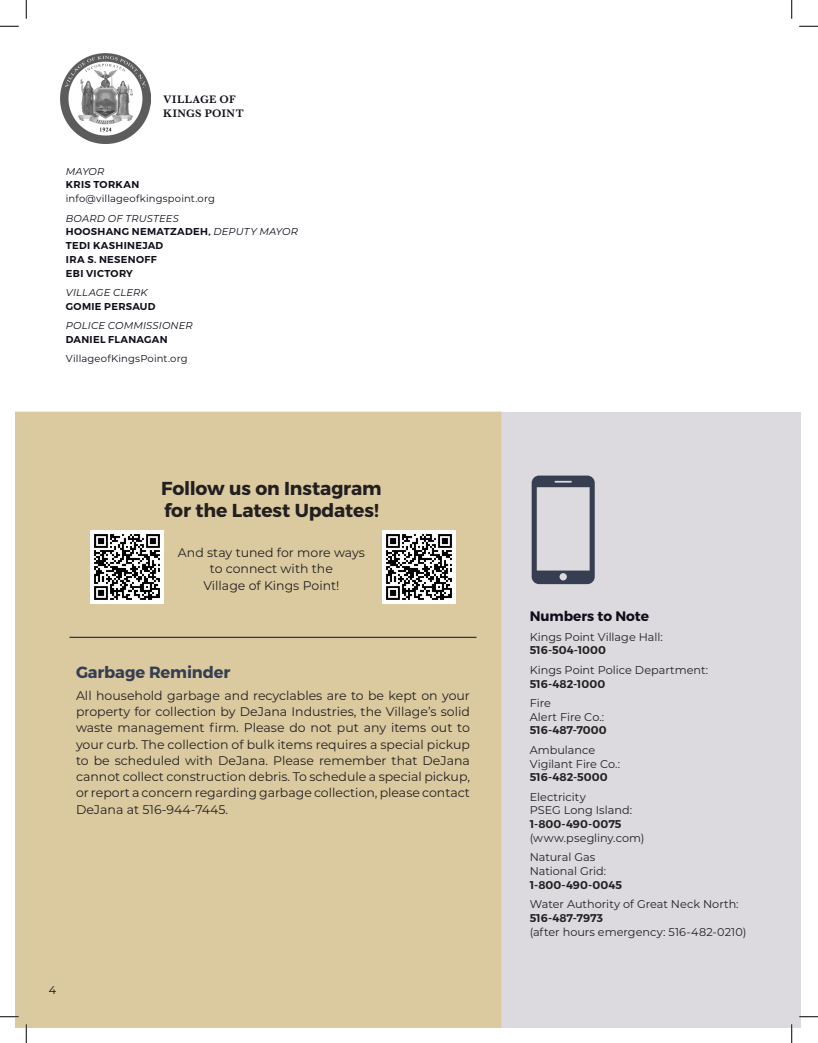
<style>
.page{position:relative;width:818px;height:1043px;background:#fff}
.page>*{position:absolute;margin:0;border:0;box-sizing:border-box;transform-origin:0 0}
.t1{font:700 18.75px/22.5px "Montserrat";letter-spacing:-.01em;color:#231f20}
.t2{font:700 16.25px "Montserrat";letter-spacing:-.01em;color:#373e52}
.t3{font:700 13.75px "Montserrat";letter-spacing:-.005em;color:#110c1a}
.t4{font:12.5px/16.2px "Montserrat";color:#231f20;text-align:justify}
.t5{font:11.25px/13.8px "Montserrat";color:#231f20}
.t6{font:600 11.25px/13.8px "Baskerville";letter-spacing:.04em;color:#110c1a}
.t7{font:11.25px "Montserrat";color:#110c1a}
.t8{font:600 10px "Montserrat";letter-spacing:.03em;color:#110c1a}
.t9{font:10px/13.8px "Montserrat";letter-spacing:.015em;color:#110c1a}
.t10{font:italic 10px "Montserrat";letter-spacing:.015em;color:#110c1a}
.s1{font-weight:600}
.s2{font-weight:400;font-style:italic}
</style>
<div class="page">
<div style="left:501px;top:412px;width:299px;height:616px;background:#dcdade"></div>
<img style="left:60px;top:53px;width:90px;height:90px">
<svg style="left:531px;top:475px;width:63px;height:109px"></svg>
<div style="left:15px;top:411px;width:486px;height:617px;background:#dbcaa0"></div>
<hr style="left:69px;top:636px;width:407px;height:2px;background:#183e5b">
<img style="left:91px;top:530px;width:72px;height:73px">
<img style="left:382px;top:530px;width:73px;height:73px">
<svg style="left:0;top:25px;width:19px;height:2px"></svg>
<svg style="left:799px;top:25px;width:19px;height:2px"></svg>
<svg style="left:0;top:1015px;width:19px;height:2px"></svg>
<svg style="left:799px;top:1015px;width:19px;height:2px"></svg>
<svg style="left:25px;top:0;width:2px;height:19px"></svg>
<svg style="left:25px;top:1024px;width:2px;height:18px"></svg>
<svg style="left:791px;top:0;width:1px;height:19px"></svg>
<svg style="left:791px;top:1024px;width:1px;height:18px"></svg>
<p class="t6" style="left:163px;top:92px;width:82px">VILLAGE OF<br>KINGS POINT</p>
<p class="t10" style="left:66px;top:164px;width:40px">MAYOR</p>
<p class="t9" style="left:66px;top:178px;width:150px"><span class="s1">KRIS TORKAN </span>info@villageofkingspoint.org</p>
<p class="t10" style="left:66px;top:211px;width:114px">BOARD OF TRUSTEES</p>
<p class="t8" style="left:66px;top:225px;width:233px">HOOSHANG NEMATZADEH, <span class="s2">DEPUTY MAYOR</span></p>
<p class="t8" style="left:66px;top:239px;width:99px">TEDI KASHINEJAD</p>
<p class="t8" style="left:66px;top:253px;width:92px">IRA S. NESENOFF</p>
<p class="t8" style="left:66px;top:267px;width:68px">EBI VICTORY</p>
<p class="t10" style="left:66px;top:285px;width:83px">VILLAGE CLERK</p>
<p class="t8" style="left:66px;top:300px;width:91px">GOMIE PERSAUD</p>
<p class="t10" style="left:66px;top:318px;width:128px">POLICE COMMISSIONER</p>
<p class="t8" style="left:66px;top:333px;width:103px">DANIEL FLANAGAN</p>
<p class="t9" style="left:66px;top:351px;width:123px">VillageofKingsPoint.org</p>
<p class="t1" style="left:161px;top:477px;width:222px">Follow us on Instagram for the Latest Updates!</p>
<p class="t4" style="left:178px;top:544px;width:188px;text-align:center">And stay tuned for more ways to connect with the<br>Village of Kings Point!</p>
<p class="t2" style="left:76px;top:662px;width:156px">Garbage Reminder</p>
<p class="t4" style="left:76px;top:686px;width:395px">All household garbage and recyclables are to be kept on your property for collection by DeJana Industries, the Village’s solid waste management firm. Please do not put any items out to your curb. The collection of bulk items requires a special pickup to be scheduled with DeJana. Please remember that DeJana cannot collect construction debris. To schedule a special pickup, or report a concern regarding garbage collection, please contact DeJana at 516-944-7445.</p>
<p class="t7" style="left:49px;top:982px;width:9px">4</p>
<p class="t3" style="left:529px;top:608px;width:121px">Numbers to Note</p>
<p class="t5" style="left:529px;top:629px;width:135px">Kings Point Village Hall:<br><span class="s1">516-504-1000</span></p>
<p class="t5" style="left:529px;top:662px;width:180px">Kings Point Police Department:<br><span class="s1">516-482-1000</span></p>
<p class="t5" style="left:529px;top:695px;width:78px">Fire<br>Alert Fire Co.:<br><span class="s1">516-487-7000</span></p>
<p class="t5" style="left:529px;top:742px;width:92px">Ambulance<br>Vigilant Fire Co.:<br><span class="s1">516-482-5000</span></p>
<p class="t5" style="left:529px;top:789px;width:116px">Electricity<br>PSEG Long Island:<br><span class="s1">1-800-490-0075 </span>(www.psegliny.com)</p>
<p class="t5" style="left:529px;top:850px;width:94px">Natural Gas<br>National Grid:<br><span class="s1">1-800-490-0045</span></p>
<p class="t5" style="left:529px;top:897px;width:218px">Water Authority of Great Neck North:<br><span class="s1">516-487-7973<br></span>(after hours emergency: 516-482-0210)</p>
</div>
